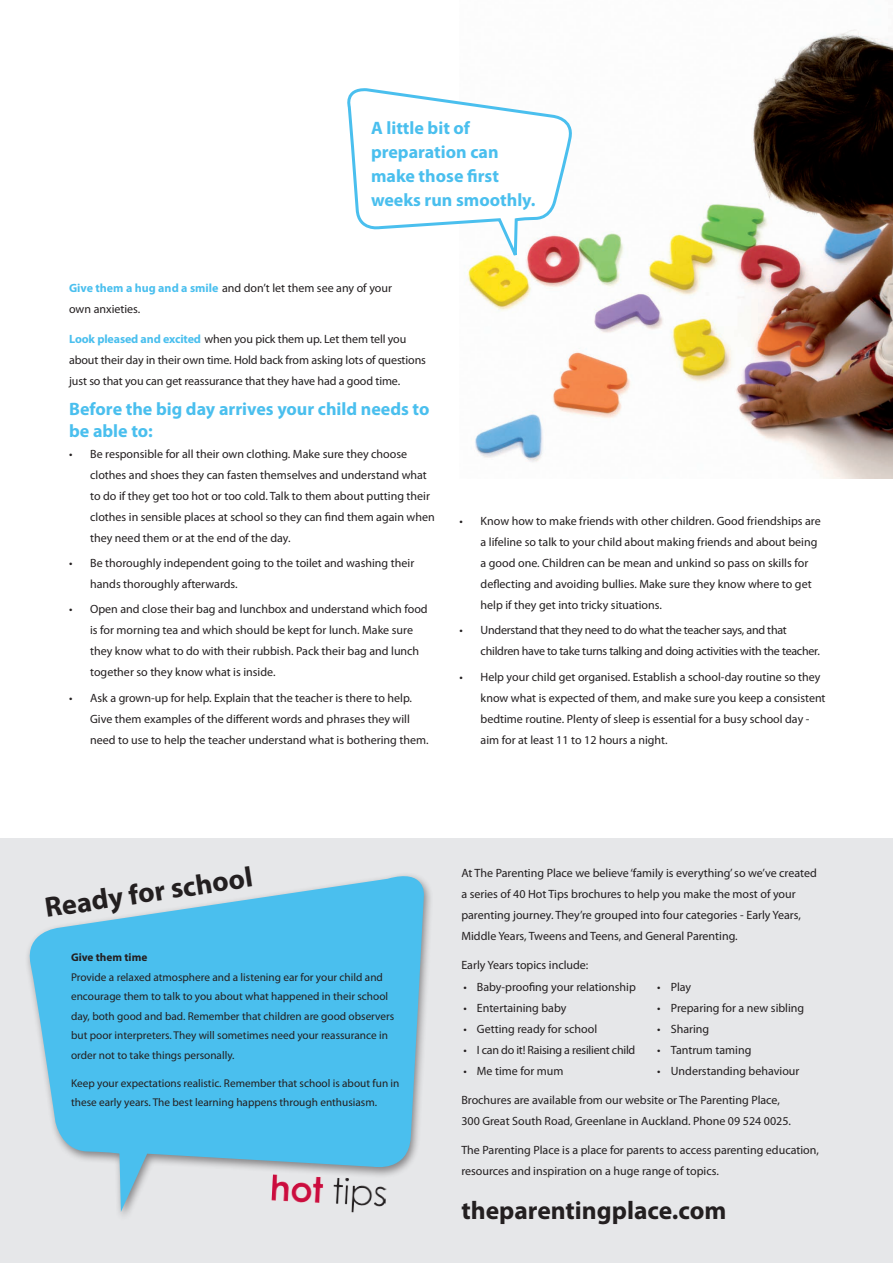
<style>
.page{position:relative;width:893px;height:1263px;background:#fff}
.page>*{position:absolute;margin:0;border:0;box-sizing:border-box;transform-origin:0 0}
.t1{font:700 28.5px "Myriad Pro";color:#231f20}
.t2{font:700 25.5px "Myriad Pro";color:#231f20}
.t3{font:700 18px/24px "Myriad Pro";color:#4abfee}
.Body_text{font:12px/21px "Myriad Pro";color:#231f20}
.Body_text-2{font:12px/21px "Myriad Pro";letter-spacing:-.02em;color:#231f20}
.Tip_box{font:11.25px/19.5px "Myriad Pro";color:#231f20}
.Tip_box-2{font:700 11.25px "Myriad Pro";color:#231f20}
.s1{font-weight:700;color:#4abfee}
</style>
<div class="page">
<img style="left:467px;top:30px;width:426px;height:448px">
<div style="left:0;top:838px;width:893px;height:425px;background:#e6e7e9"></div>
<svg style="left:27px;top:875px;width:399px;height:337px;fill:#4abfee"></svg>
<svg style="left:347px;top:87px;width:227px;height:181px"></svg>
<p class="t3" style="left:371px;top:116px;width:166px">A little bit of preparation can make those first weeks run smoothly.</p>
<p class="Body_text" style="left:69px;top:278px;width:324px"><span class="s1">Give them a hug and a smile</span> and don’t let them see any of your own anxieties.</p>
<p class="Body_text" style="left:69px;top:329px;width:358px"><span class="s1">Look pleased and excited</span> when you pick them up. Let them tell you about their day in their own time. Hold back from asking lots of questions just so that you can get reassurance that they have had a good time.</p>
<p class="t3" style="left:69px;top:399px;width:362px;line-height:21.6px">Before the big day arrives your child needs to be able to:</p>
<p class="Body_text" style="left:90px;top:444px;width:346px;text-indent:-21px">• Be responsible for all their own clothing. Make sure they choose clothes and shoes they can fasten themselves and understand what to do if they get too hot or too cold. Talk to them about putting their clothes in sensible places at school so they can find them again when they need them or at the end of the day.</p>
<p class="Body_text" style="left:90px;top:553px;width:326px;text-indent:-21px">• Be thoroughly independent going to the toilet and washing their hands thoroughly afterwards.</p>
<p class="Body_text" style="left:90px;top:599px;width:339px;text-indent:-21px">• Open and close their bag and lunchbox and understand which food is for morning tea and which should be kept for lunch. Make sure they know what to do with their rubbish. Pack their bag and lunch together so they know what is inside.</p>
<p class="Body_text" style="left:90px;top:687px;width:340px;text-indent:-21px">• Ask a grown-up for help. Explain that the teacher is there to help.<br>Give them examples of the different words and phrases they will need to use to help the teacher understand what is bothering them.</p>
<p class="Body_text" style="left:481px;top:511px;width:342px;text-indent:-21px">• Know how to make friends with other children. Good friendships are a lifeline so talk to your child about making friends and about being a good one. Children can be mean and unkind so pass on skills for deflecting and avoiding bullies. Make sure they know where to get help if they get into tricky situations.</p>
<p class="Body_text-2" style="left:481px;top:620px;width:341px;text-indent:-21px">• Understand that they need to do what the teacher says, and that children have to take turns talking and doing activities with the teacher.</p>
<p class="Body_text" style="left:481px;top:666px;width:346px;text-indent:-21px">• Help your child get organised. Establish a school-day routine so they know what is expected of them, and make sure you keep a consistent bedtime routine. Plenty of sleep is essential for a busy school day - aim for at least 11 to 12 hours a night.</p>
<p class="t1" style="left:43px;top:893px;width:211px;rotate:-9deg">Ready for school</p>
<p class="Tip_box-2" style="left:71px;top:951px;width:78px">Give them time</p>
<p class="Tip_box" style="left:71px;top:967px;width:325px">Provide a relaxed atmosphere and a listening ear for your child and encourage them to talk to you about what happened in their school day, both good and bad. Remember that children are good observers but poor interpreters. They will sometimes need your reassurance in order not to take things personally.</p>
<p class="Tip_box" style="left:71px;top:1073px;width:330px">Keep your expectations realistic. Remember that school is about fun in these early years. The best learning happens through enthusiasm.</p>
<p class="Body_text" style="left:461px;top:862px;width:357px">At The Parenting Place we believe ‘family is everything’ so we’ve created a series of 40 Hot Tips brochures to help you make the most of your parenting journey. They’re grouped into four categories - Early Years, Middle Years, Tweens and Teens, and General Parenting.</p>
<p class="Body_text" style="left:461px;top:955px;width:129px">Early Years topics include:</p>
<p class="Body_text" style="left:463px;top:977px;width:174px">• Baby-proofing your relationship</p>
<p class="Body_text" style="left:463px;top:998px;width:105px">• Entertaining baby</p>
<p class="Body_text" style="left:463px;top:1019px;width:135px">• Getting ready for school</p>
<p class="Body_text-2" style="left:463px;top:1040px;width:173px">• I can do it! Raising a resilient child</p>
<p class="Body_text" style="left:463px;top:1061px;width:102px">• Me time for mum</p>
<p class="Body_text" style="left:657px;top:977px;width:35px">• Play</p>
<p class="Body_text" style="left:657px;top:998px;width:148px">• Preparing for a new sibling</p>
<p class="Body_text" style="left:657px;top:1019px;width:54px">• Sharing</p>
<p class="Body_text" style="left:657px;top:1040px;width:96px">• Tantrum taming</p>
<p class="Body_text" style="left:657px;top:1061px;width:144px">• Understanding behaviour</p>
<p class="Body_text" style="left:461px;top:1089px;width:331px">Brochures are available from our website or The Parenting Place,<br>300 Great South Road, Greenlane in Auckland. Phone 09 524 0025.</p>
<p class="Body_text" style="left:461px;top:1140px;width:359px">The Parenting Place is a place for parents to access parenting education, resources and inspiration on a huge range of topics.</p>
<p class="t2" style="left:461px;top:1196px;width:266px">theparentingplace.com</p>
</div>
